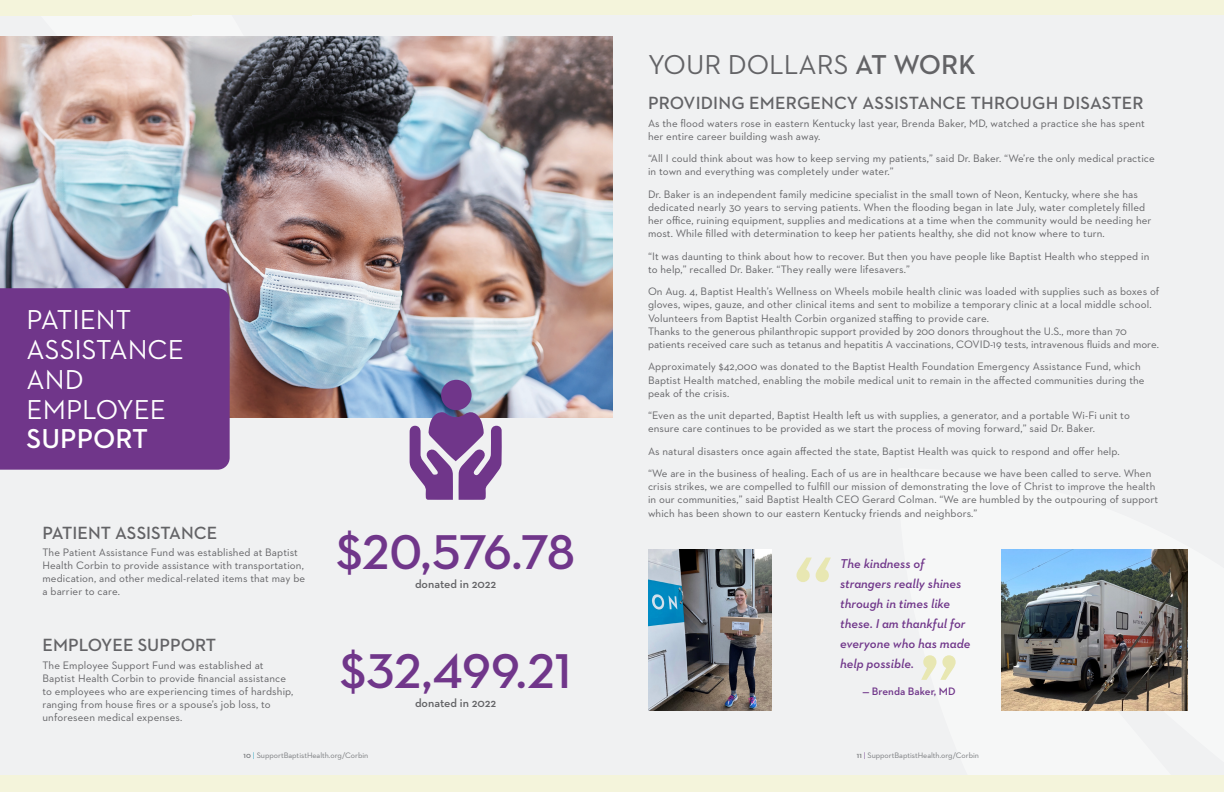
<style>
.page{position:relative;width:1224px;height:792px;background:#f0f1f2}
.page>*{position:absolute;margin:0;border:0;box-sizing:border-box;transform-origin:0 0}
.t1{font:600 49.7px "Neutraface 2 Text";letter-spacing:-.02em;color:#70368a}
.t2{font:27.8px/29.8px "Neutraface 2 Text";color:#fff}
.t3{font:27.8px "Neutraface 2 Text";color:#636366}
.t4{font:600 27.8px "Neutraface 2 Text";color:#fff}
.t5{font:600 18px "Neutraface 2 Text";color:#636366}
.t6{font:italic 600 13px/20px "Neutraface 2 Text";color:#70368a}
.t7{font:600 12px "Neutraface 2 Text";color:#636366}
.t8{font:11px/13.2px "Neutraface 2 Text";letter-spacing:.01em;color:#636366}
.t9{font:600 11px "Neutraface 2 Text";color:#70368a}
.t10{font:8px "Neutraface 2 Text";color:#797b7e}
.s1{font-weight:600}
.s2{color:#39a8c4}
.s3{color:#7e5097}
</style>
<div class="page">
<div style="left:0;top:0;width:192px;height:16px;background:#f4f4db"></div>
<div style="left:0;top:0;width:1224px;height:15px;background:#f4f4db"></div>
<div style="left:0;top:775px;width:1224px;height:17px;background:#f4f4db"></div>
<svg style="left:797px;top:558px;width:34px;height:24px"></svg>
<svg style="left:921px;top:655px;width:35px;height:25px"></svg>
<img style="left:0;top:36px;width:612px;height:381px">
<div style="left:0;top:288px;width:230px;height:182px;background:#70368a"></div>
<svg style="left:410px;top:411px;width:92px;height:89px"></svg>
<div style="left:441px;top:380px;width:31px;height:30px;background:#70368a;border-radius:50%"></div>
<img style="left:648px;top:549px;width:124px;height:161px">
<img style="left:1002px;top:549px;width:186px;height:161px">
<p class="t2" style="left:27px;top:305px;width:159px">PATIENT<br>ASSISTANCE<br>AND<br>EMPLOYEE</p>
<p class="t4" style="left:27px;top:421px;width:123px">SUPPORT</p>
<p class="t5" style="left:42px;top:521px;width:176px">PATIENT ASSISTANCE</p>
<p class="t8" style="left:42px;top:546px;width:264px">The Patient Assistance Fund was established at Baptist Health Corbin to provide assistance with transportation, medication, and other medical-related items that may be a barrier to care.</p>
<p class="t5" style="left:42px;top:634px;width:175px">EMPLOYEE SUPPORT</p>
<p class="t8" style="left:42px;top:658px;width:252px">The Employee Support Fund was established at Baptist Health Corbin to provide financial assistance to employees who are experiencing times of hardship, ranging from house fires or a spouse’s job loss, to unforeseen medical expenses.</p>
<p class="t1" style="left:336px;top:520px;width:241px">$20,576.78</p>
<p class="t7" style="left:415px;top:576px;width:83px">donated in 2022</p>
<p class="t1" style="left:340px;top:639px;width:233px">$32,499.21</p>
<p class="t7" style="left:415px;top:695px;width:83px">donated in 2022</p>
<p class="t3" style="left:648px;top:47px;width:329px">YOUR DOLLARS <span class="s1">AT WORK</span></p>
<p class="t5" style="left:648px;top:91px;width:497px">PROVIDING EMERGENCY ASSISTANCE THROUGH DISASTER</p>
<p class="t8" style="left:648px;top:116px;width:498px">As the flood waters rose in eastern Kentucky last year, Brenda Baker, MD, watched a practice she has spent her entire career building wash away.</p>
<p class="t8" style="left:648px;top:152px;width:508px">“All I could think about was how to keep serving my patients,” said Dr. Baker. “We’re the only medical practice in town and everything was completely under water.”</p>
<p class="t8" style="left:648px;top:187px;width:505px">Dr. Baker is an independent family medicine specialist in the small town of Neon, Kentucky, where she has dedicated nearly 30 years to serving patients. When the flooding began in late July, water completely filled her office, ruining equipment, supplies and medications at a time when the community would be needing her most. While filled with determination to keep her patients healthy, she did not know where to turn.</p>
<p class="t8" style="left:648px;top:249px;width:503px">“It was daunting to think about how to recover. But then you have people like Baptist Health who stepped in to help,” recalled Dr. Baker. “They really were lifesavers.”</p>
<p class="t8" style="left:648px;top:285px;width:513px">On Aug. 4, Baptist Health’s Wellness on Wheels mobile health clinic was loaded with supplies such as boxes of gloves, wipes, gauze, and other clinical items and sent to mobilize a temporary clinic at a local middle school.<br>Volunteers from Baptist Health Corbin organized staffing to provide care.</p>
<p class="t8" style="left:648px;top:324px;width:512px">Thanks to the generous philanthropic support provided by 200 donors throughout the U.S., more than 70 patients received care such as tetanus and hepatitis A vaccinations, COVID-19 tests, intravenous fluids and more.</p>
<p class="t8" style="left:648px;top:360px;width:498px">Approximately $42,000 was donated to the Baptist Health Foundation Emergency Assistance Fund, which<br>Baptist Health matched, enabling the mobile medical unit to remain in the affected communities during the peak of the crisis.</p>
<p class="t8" style="left:648px;top:409px;width:483px">“Even as the unit departed, Baptist Health left us with supplies, a generator, and a portable Wi-Fi unit to ensure care continues to be provided as we start the process of moving forward,” said Dr. Baker.</p>
<p class="t8" style="left:648px;top:444px;width:473px">As natural disasters once again affected the state, Baptist Health was quick to respond and offer help.</p>
<p class="t8" style="left:648px;top:466px;width:512px">“We are in the business of healing. Each of us are in healthcare because we have been called to serve. When crisis strikes, we are compelled to fulfill our mission of demonstrating the love of Christ to improve the health in our communities,” said Baptist Health CEO Gerard Colman. “We are humbled by the outpouring of support which has been shown to our eastern Kentucky friends and neighbors.”</p>
<p class="t6" style="left:840px;top:553px;width:132px">The kindness of strangers really shines through in times like these. I am thankful for everyone who has made help possible.</p>
<p class="t9" style="left:862px;top:684px;width:95px">— Brenda Baker, MD</p>
<p class="t10" style="left:244px;top:751px;width:126px"><span class="s1">10</span> <span class="s2">|</span> SupportBaptistHealth.org/Corbin</p>
<p class="t10" style="left:857px;top:751px;width:124px"><span class="s1">11</span> <span class="s3">|</span> SupportBaptistHealth.org/Corbin</p>
</div>
